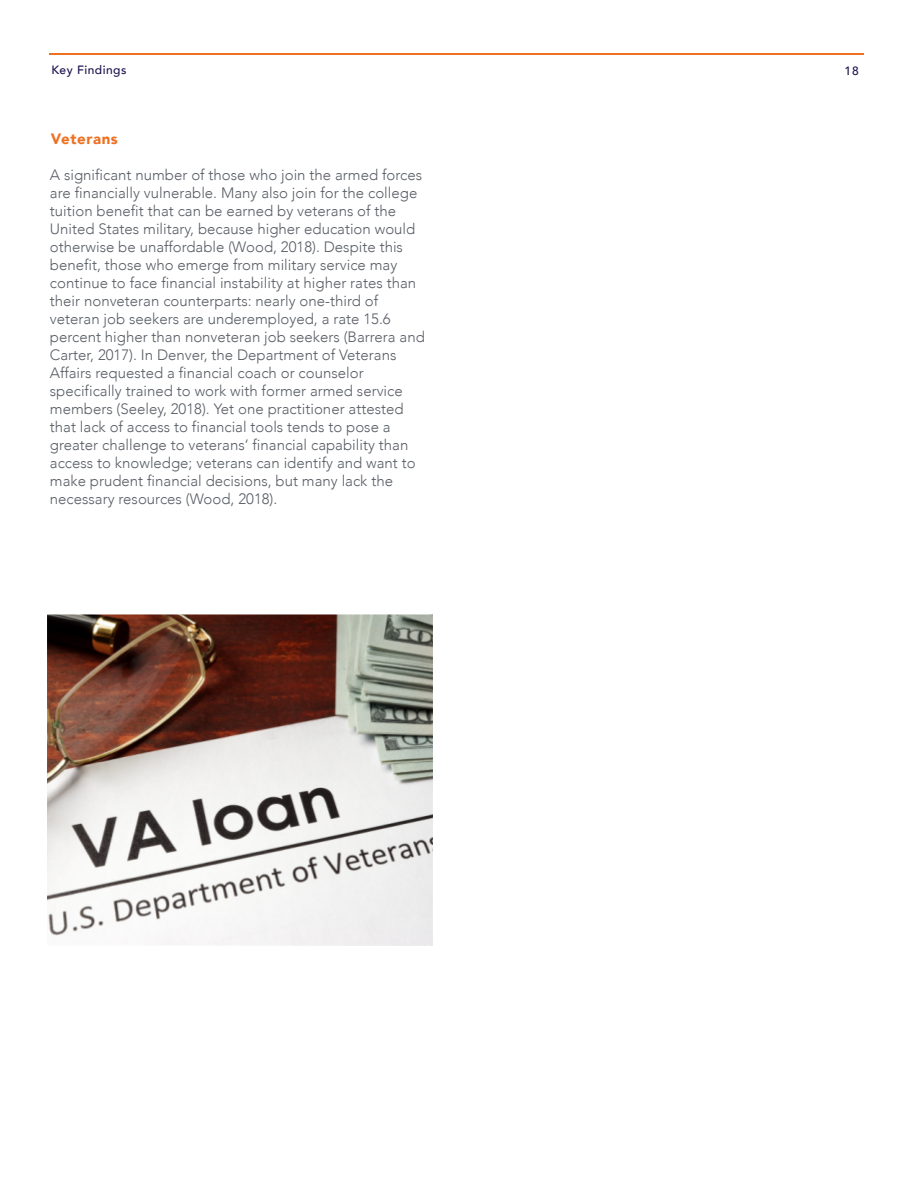
<style>
.page{position:relative;width:918px;height:1188px;background:#fff}
.page>*{position:absolute;margin:0;border:0;box-sizing:border-box;transform-origin:0 0}
.t1{font:300 15px/18px "Avenir";color:#595e65}
.t2{font:900 15px "Avenir";letter-spacing:.04em;color:#ef7022}
.t3{font:500 12px "Avenir";letter-spacing:.04em;color:#19114d}
</style>
<div class="page">
<img style="left:47px;top:614px;width:386px;height:332px">
<hr style="left:50px;top:53px;width:814px;height:2px;background:#ef7022">
<p class="t3" style="left:51px;top:59px;width:77px">Key Findings</p>
<p class="t3" style="left:845px;top:60px;width:16px">18</p>
<p class="t2" style="left:51px;top:126px;width:68px">Veterans</p>
<p class="t1" style="left:50px;top:166px;width:376px">A significant number of those who join the armed forces are financially vulnerable. Many also join for the college tuition benefit that can be earned by veterans of the United States military, because higher education would otherwise be unaffordable (Wood, 2018). Despite this benefit, those who emerge from military service may continue to face financial instability at higher rates than their nonveteran counterparts: nearly one-third of veteran job seekers are underemployed, a rate 15.6 percent higher than nonveteran job seekers (Barrera and Carter, 2017). In Denver, the Department of Veterans Affairs requested a financial coach or counselor specifically trained to work with former armed service members (Seeley, 2018). Yet one practitioner attested that lack of access to financial tools tends to pose a greater challenge to veterans’ financial capability than access to knowledge; veterans can identify and want to make prudent financial decisions, but many lack the necessary resources (Wood, 2018).</p>
</div>
